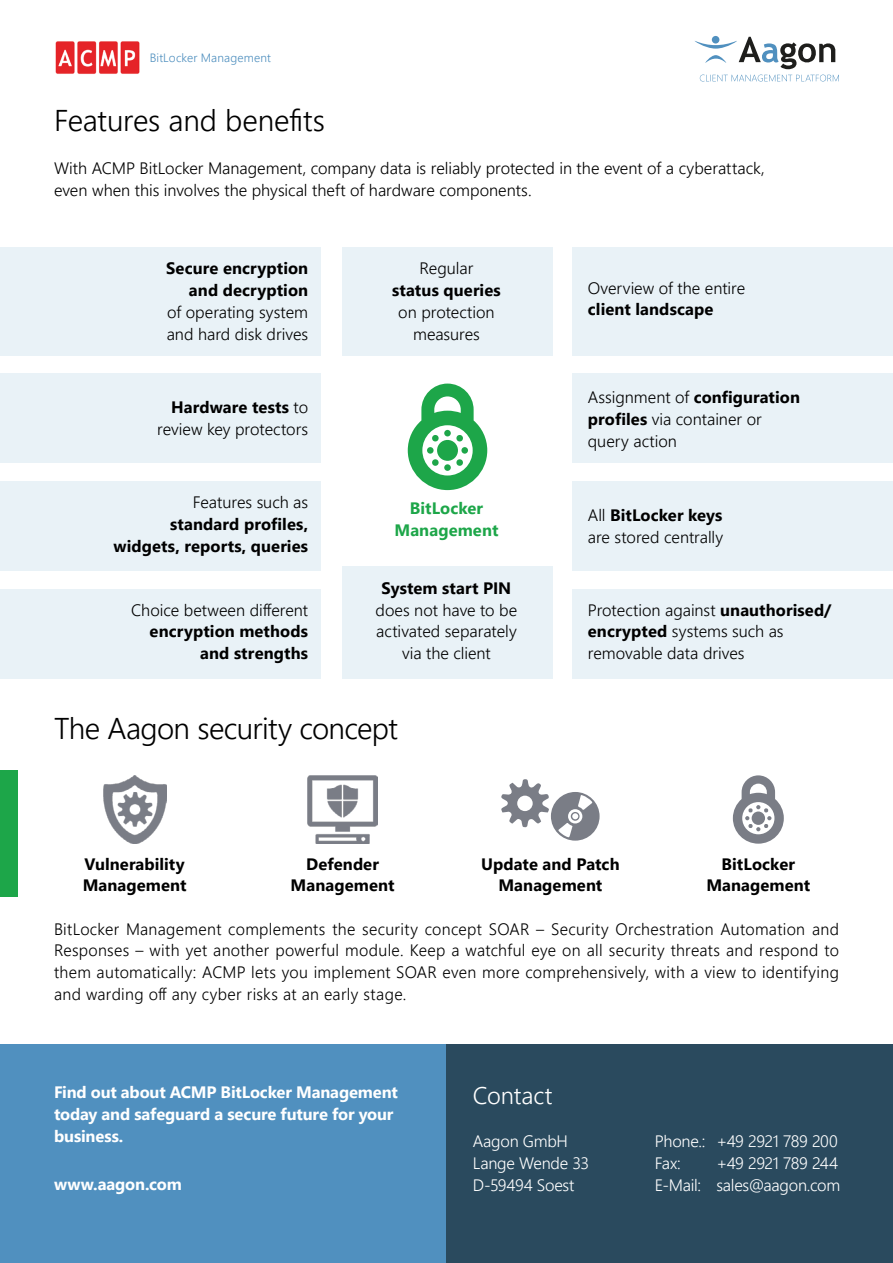
<style>
.page{position:relative;width:893px;height:1263px;background:#fff}
.page>*{position:absolute;margin:0;border:0;box-sizing:border-box;transform-origin:0 0}
.t1{font:300 30px "Segoe UI";letter-spacing:-.02em;color:#000}
.t2{font:300 24px "Segoe UI";letter-spacing:-.005em;color:#fff}
.t3{font:300 16.5px/21.8px "Segoe UI";color:#000}
.t4{font:700 16.5px/21.8px "Segoe UI";letter-spacing:.005em;color:#000;text-align:center}
.t5{font:700 16.5px/21.8px "Segoe UI";letter-spacing:-.01em;color:#fff}
.t6{font:300 16.5px/21.8px "Segoe UI";letter-spacing:-.015em;color:#fff}
.t7{font:700 16.5px/21.8px "Segoe UI";letter-spacing:.005em;color:#1da649;text-align:center}
.t8{font:300 12px "Segoe UI";letter-spacing:.01em;color:#5090bf}
.s1{font-weight:700}
</style>
<div class="page">
<div style="left:0;top:247px;width:321px;height:108px;background:#e9f2f7"></div>
<div style="left:342px;top:247px;width:211px;height:108px;background:#e9f2f7"></div>
<div style="left:342px;top:566px;width:211px;height:113px;background:#e9f2f7"></div>
<div style="left:572px;top:247px;width:321px;height:108px;background:#e9f2f7"></div>
<div style="left:0;top:373px;width:321px;height:90px;background:#e9f2f7"></div>
<div style="left:572px;top:373px;width:321px;height:90px;background:#e9f2f7"></div>
<div style="left:0;top:481px;width:321px;height:90px;background:#e9f2f7"></div>
<div style="left:572px;top:481px;width:321px;height:90px;background:#e9f2f7"></div>
<div style="left:0;top:589px;width:321px;height:90px;background:#e9f2f7"></div>
<div style="left:572px;top:589px;width:321px;height:90px;background:#e9f2f7"></div>
<div style="left:0;top:1044px;width:454px;height:219px;background:#5090bf"></div>
<div style="left:446px;top:1044px;width:447px;height:219px;background:#2a4a5e"></div>
<svg style="left:695px;top:37px;width:140px;height:32px"></svg>
<svg style="left:700px;top:75px;width:139px;height:7px"></svg>
<img style="left:103px;top:775px;width:63px;height:69px">
<img style="left:307px;top:775px;width:71px;height:69px">
<div style="left:0;top:771px;width:17px;height:126px;background:#1da649"></div>
<img style="left:55px;top:41px;width:85px;height:33px">
<svg style="left:408px;top:384px;width:79px;height:106px"></svg>
<svg style="left:733px;top:775px;width:51px;height:69px"></svg>
<svg style="left:501px;top:779px;width:99px;height:62px"></svg>
<p class="t8" style="left:150px;top:46px;width:123px">BitLocker Management</p>
<h1 class="t1" style="left:54px;top:92px;width:272px">Features and benefits</h1>
<p class="t3" style="left:54px;top:156px;width:712px">With ACMP BitLocker Management, company data is reliably protected in the event of a cyberattack, even when this involves the physical theft of hardware components.</p>
<p class="t4" style="left:166px;top:256px;width:143px;text-align:right">Secure encryption and decryption</p>
<p class="t3" style="left:167px;top:300px;width:143px">of operating system and hard disk drives</p>
<p class="t3" style="left:157px;top:395px;width:153px;text-align:right"><span class="s1">Hardware tests</span> to review key protectors</p>
<p class="t3" style="left:193px;top:490px;width:117px">Features such as</p>
<p class="t4" style="left:113px;top:512px;width:196px;text-align:right">standard profiles, widgets, reports, queries</p>
<p class="t3" style="left:131px;top:597px;width:178px">Choice between different</p>
<p class="t4" style="left:150px;top:619px;width:160px;text-align:right">encryption methods and strengths</p>
<p class="t3" style="left:420px;top:256px;width:55px">Regular</p>
<p class="t4" style="left:392px;top:278px;width:110px">status queries</p>
<p class="t3" style="left:398px;top:300px;width:98px;text-align:center">on protection measures</p>
<p class="t7" style="left:394px;top:496px;width:105px">BitLocker<br>Management</p>
<p class="t4" style="left:382px;top:576px;width:131px">System start PIN</p>
<p class="t3" style="left:376px;top:597px;width:143px;text-align:center">does not have to be activated separately via the client</p>
<h1 class="t1" style="left:54px;top:700px;width:345px">The Aagon security concept</h1>
<p class="t3" style="left:588px;top:275px;width:159px">Overview of the entire</p>
<p class="t4" style="left:588px;top:297px;width:127px">client landscape</p>
<p class="t3" style="left:588px;top:385px;width:214px">Assignment of <span class="s1">configuration profiles</span> via container or query action</p>
<p class="t3" style="left:588px;top:503px;width:137px">All <span class="s1">BitLocker keys </span>are stored centrally</p>
<p class="t3" style="left:588px;top:597px;width:245px">Protection against <span class="s1">unauthorised/ encrypted</span> systems such as removable data drives</p>
<p class="t4" style="left:83px;top:851px;width:105px;text-align:left">Vulnerability<br>Management</p>
<p class="t4" style="left:291px;top:851px;width:105px">Defender<br>Management</p>
<p class="t4" style="left:481px;top:851px;width:140px">Update and Patch<br>Management</p>
<p class="t4" style="left:706px;top:851px;width:105px">BitLocker<br>Management</p>
<p class="t3" style="left:54px;top:916px;width:786px;text-align:justify">BitLocker Management complements the security concept SOAR – Security Orchestration Automation and Responses – with yet another powerful module. Keep a watchful eye on all security threats and respond to them automatically: ACMP lets you implement SOAR even more comprehensively, with a view to identifying and warding off any cyber risks at an early stage.</p>
<p class="t5" style="left:54px;top:1080px;width:345px">Find out about ACMP BitLocker Management today and safeguard a secure future for your business.</p>
<p class="t5" style="left:54px;top:1172px;width:129px">www.aagon.com</p>
<h2 class="t2" style="left:473px;top:1072px;width:81px">Contact</h2>
<p class="t6" style="left:473px;top:1129px;width:118px">Aagon GmbH<br>Lange Wende 33<br>D-59494 Soest</p>
<p class="t6" style="left:655px;top:1129px;width:184px">Phone.: +49 2921 789 200<br>Fax:</p>
<p class="t6" style="left:655px;top:1150px;width:187px;text-align:right">+49 2921 789 244<br>E-Mail: sales@aagon.com</p>
</div>
